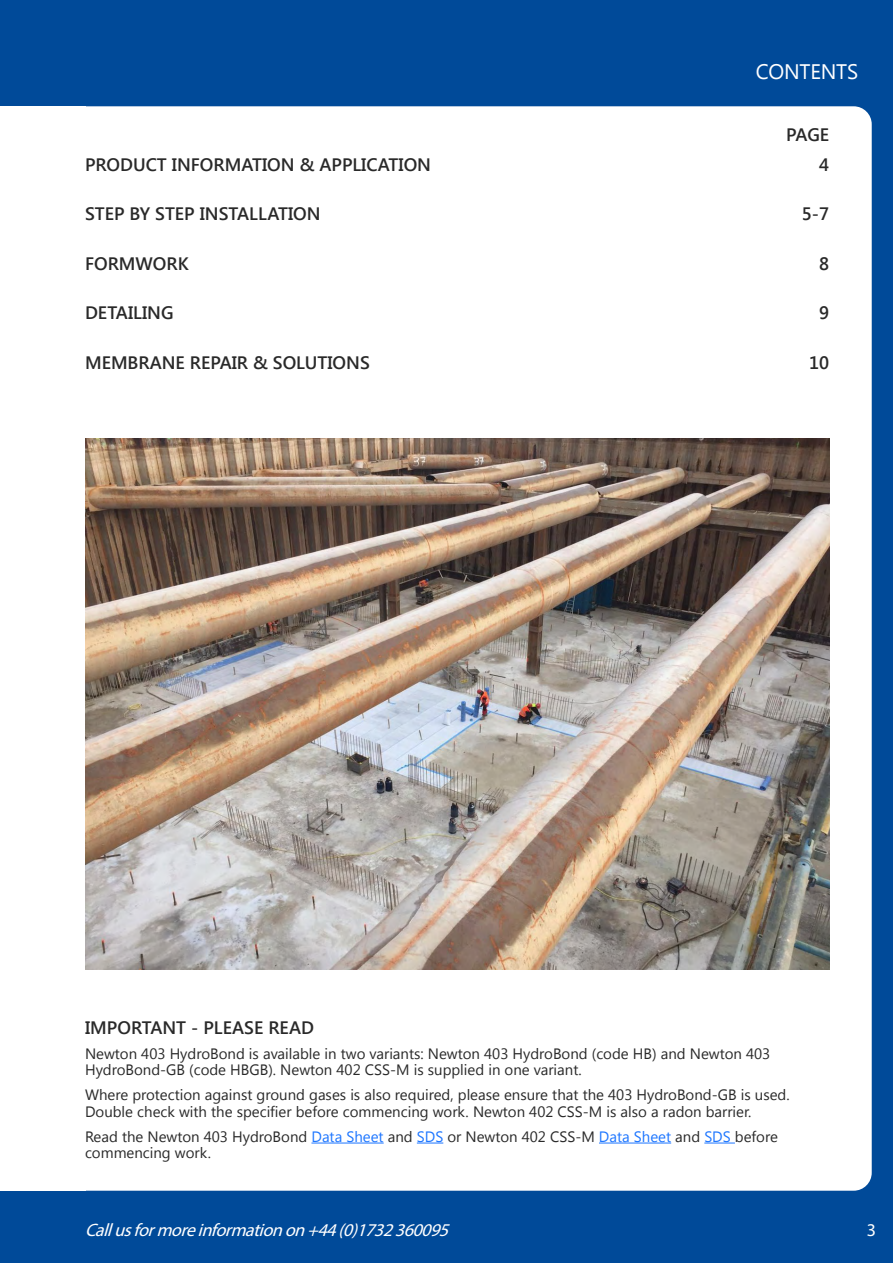
<style>
.page{position:relative;width:893px;height:1263px;background:#004a99}
.page>*{position:absolute;margin:0;border:0;box-sizing:border-box;transform-origin:0 0}
.t1{font:21px "Segoe UI";letter-spacing:-.01em;color:#fff}
.t2{font:600 18px "Segoe UI";color:#292929}
.t3{font:italic 18px "Myriad Pro";color:#fff}
.t4{font:18px "Myriad Pro";color:#fff}
.t5{font:15px/16.5px "Segoe UI";color:#292929}
.s1{color:#1d76ff}
</style>
<div class="page">
<div style="left:0;top:106px;width:872px;height:1085px;background:#fff;border-radius:18px"></div>
<div style="left:0;top:106px;width:85px;height:1085px;background:#fff"></div>
<img style="left:85px;top:438px;width:744px;height:531px">
<hr style="left:311px;top:1142px;width:73px;height:1px;background:#1d76ff">
<svg style="left:417px;top:1142px;width:26px;height:1px"></svg>
<hr style="left:599px;top:1142px;width:72px;height:1px;background:#1d76ff">
<hr style="left:704px;top:1142px;width:31px;height:1px;background:#1d76ff">
<h1 class="t1" style="left:756px;top:57px;width:104px">CONTENTS</h1>
<p class="t2" style="left:786px;top:122px;width:45px">PAGE</p>
<p class="t2" style="left:85px;top:152px;width:348px">PRODUCT INFORMATION &amp; APPLICATION</p>
<p class="t2" style="left:819px;top:152px;width:11px">4</p>
<p class="t2" style="left:85px;top:201px;width:237px">STEP BY STEP INSTALLATION</p>
<p class="t2" style="left:802px;top:201px;width:29px">5-7</p>
<p class="t2" style="left:85px;top:251px;width:105px">FORMWORK</p>
<p class="t2" style="left:819px;top:251px;width:11px">8</p>
<p class="t2" style="left:85px;top:300px;width:90px">DETAILING</p>
<p class="t2" style="left:819px;top:300px;width:11px">9</p>
<p class="t2" style="left:85px;top:350px;width:286px">MEMBRANE REPAIR &amp; SOLUTIONS</p>
<p class="t2" style="left:809px;top:350px;width:21px">10</p>
<p class="t2" style="left:85px;top:1015px;width:230px">IMPORTANT - PLEASE READ</p>
<p class="t5" style="left:85px;top:1044px;width:687px">Newton 403 HydroBond is available in two variants: Newton 403 HydroBond (code HB) and Newton 403<br>HydroBond-GB (code HBGB). Newton 402 CSS-M is supplied in one variant.</p>
<p class="t5" style="left:85px;top:1086px;width:706px">Where protection against ground gases is also required, please ensure that the 403 HydroBond-GB is used.<br>Double check with the specifier before commencing work. Newton 402 CSS-M is also a radon barrier.</p>
<p class="t5" style="left:85px;top:1127px;width:694px">Read the Newton 403 HydroBond <span class="s1">Data Sheet</span> and <span class="s1">SDS</span> or Newton 402 CSS-M <span class="s1">Data Sheet</span> and <span class="s1">SDS</span> before commencing work.</p>
<p class="t3" style="left:85px;top:1219px;width:371px">Callusformoreinformationon+44(0)1732360095</p>
<p class="t4" style="left:867px;top:1219px;width:11px">3</p>
</div>
